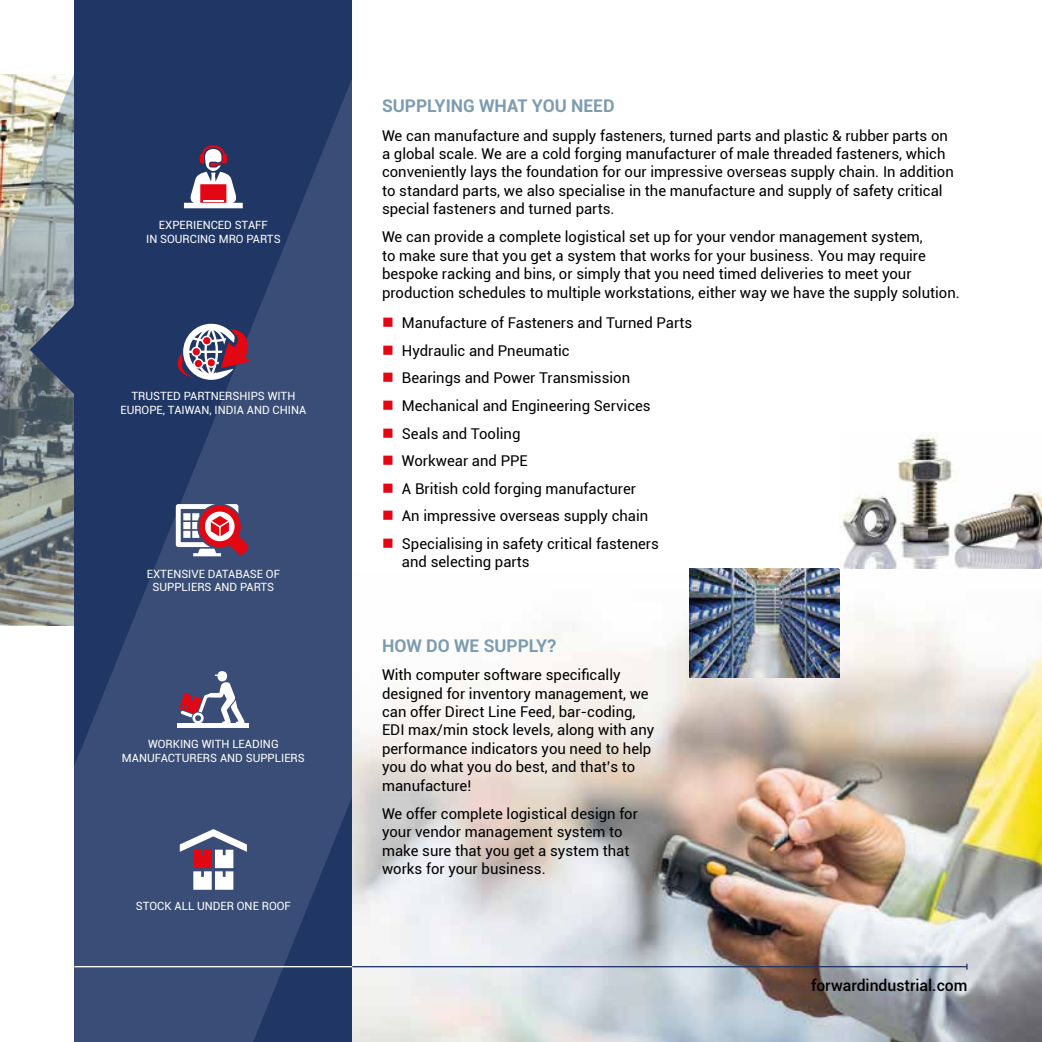
<style>
.page{position:relative;width:1042px;height:1042px;background:#fff}
.page>*{position:absolute;margin:0;border:0;box-sizing:border-box;transform-origin:0 0}
.t1{font:700 17.5px "Roboto";color:#7c9bb0}
.t2{font:500 15.75px "Roboto";color:#000}
.t3{font:14.88px/18.4px "Roboto";color:#000}
.t4{font:11.38px/13.7px "Roboto";color:#fff;text-align:center}
.s1{color:#e30613}
</style>
<div class="page">
<div style="left:74px;top:0;width:278px;height:1042px;background:#203664"></div>
<svg style="left:0;top:74px;width:352px;height:968px;fill:#3a4d76"></svg>
<img style="left:352px;top:574px;width:690px;height:468px">
<hr style="left:74px;top:966px;width:278px;height:1px;background:#fff">
<img style="left:690px;top:568px;width:149px;height:110px">
<img style="left:839px;top:435px;width:203px;height:133px">
<hr style="left:352px;top:966px;width:615px;height:1px;background:#203664">
<svg style="left:30px;top:304px;width:46px;height:92px;background:#4b5b76"></svg>
<svg style="left:184px;top:145px;width:59px;height:63px"></svg>
<hr style="left:203px;top:200px;width:21px;height:2px;background:#fff">
<svg style="left:177px;top:324px;width:73px;height:56px"></svg>
<svg style="left:202px;top:336px;width:9px;height:9px"></svg>
<div style="left:202px;top:336px;width:10px;height:10px;border:1px solid #fff;border-radius:50%"></div>
<svg style="left:192px;top:347px;width:9px;height:9px"></svg>
<div style="left:191px;top:347px;width:10px;height:10px;border:1px solid #fff;border-radius:50%"></div>
<svg style="left:194px;top:359px;width:9px;height:9px"></svg>
<div style="left:193px;top:358px;width:10px;height:11px;border:1px solid #fff;border-radius:50%"></div>
<svg style="left:207px;top:358px;width:9px;height:9px"></svg>
<div style="left:206px;top:358px;width:10px;height:10px;border:1px solid #fff;border-radius:50%"></div>
<svg style="left:176px;top:503px;width:75px;height:54px;background:#ad778a"></svg>
<svg style="left:179px;top:669px;width:65px;height:54px;background:#726e8c"></svg>
<div style="left:177px;top:723px;width:72px;height:5px;background:#fff"></div>
<svg style="left:180px;top:829px;width:67px;height:61px;background:#8d879f"></svg>
<p class="t4" style="left:146px;top:218px;width:136px">EXPERIENCED STAFF<br>IN SOURCING MRO PARTS</p>
<p class="t4" style="left:120px;top:389px;width:187px">TRUSTED PARTNERSHIPS WITH<br>EUROPE, TAIWAN, INDIA AND CHINA</p>
<p class="t4" style="left:147px;top:566px;width:135px">EXTENSIVE DATABASE OF<br>SUPPLIERS AND PARTS</p>
<p class="t4" style="left:122px;top:737px;width:184px">WORKING WITH LEADING<br>MANUFACTURERS AND SUPPLIERS</p>
<p class="t4" style="left:136px;top:899px;width:156px">STOCK ALL UNDER ONE ROOF</p>
<p class="t1" style="left:382px;top:94px;width:234px">SUPPLYING WHAT YOU NEED</p>
<p class="t3" style="left:382px;top:126px;width:573px">We can manufacture and supply fasteners, turned parts and plastic &amp; rubber parts on a global scale. We are a cold forging manufacturer of male threaded fasteners, which conveniently lays the foundation for our impressive overseas supply chain. In addition to standard parts, we also specialise in the manufacture and supply of safety critical special fasteners and turned parts.</p>
<p class="t3" style="left:382px;top:227px;width:579px">We can provide a complete logistical set up for your vendor management system,<br>to make sure that you get a system that works for your business. You may require bespoke racking and bins, or simply that you need timed deliveries to meet your production schedules to multiple workstations, either way we have the supply solution.</p>
<p class="t3" style="left:382px;top:313px;width:312px"><span class="s1">■</span> Manufacture of Fasteners and Turned Parts</p>
<p class="t3" style="left:382px;top:341px;width:189px"><span class="s1">■</span> Hydraulic and Pneumatic</p>
<p class="t3" style="left:382px;top:368px;width:250px"><span class="s1">■</span> Bearings and Power Transmission</p>
<p class="t3" style="left:382px;top:396px;width:270px"><span class="s1">■</span> Mechanical and Engineering Services</p>
<p class="t3" style="left:382px;top:423px;width:140px"><span class="s1">■</span> Seals and Tooling</p>
<p class="t3" style="left:382px;top:451px;width:147px"><span class="s1">■</span> Workwear and PPE</p>
<p class="t3" style="left:382px;top:478px;width:255px"><span class="s1">■</span> A British cold forging manufacturer</p>
<p class="t3" style="left:382px;top:506px;width:268px"><span class="s1">■</span> An impressive overseas supply chain</p>
<p class="t3" style="left:402px;top:534px;width:258px;text-indent:-20px"><span class="s1">■</span> Specialising in safety critical fasteners and selecting parts</p>
<p class="t1" style="left:382px;top:633px;width:175px">HOW DO WE SUPPLY?</p>
<p class="t3" style="left:382px;top:665px;width:274px">With computer software specifically designed for inventory management, we can offer Direct Line Feed, bar-coding, EDI max/min stock levels, along with any performance indicators you need to help you do what you do best, and that’s to manufacture!</p>
<p class="t3" style="left:382px;top:804px;width:257px">We offer complete logistical design for your vendor management system to make sure that you get a system that works for your business.</p>
<p class="t2" style="left:811px;top:974px;width:158px">forwardindustrial.com</p>
</div>
